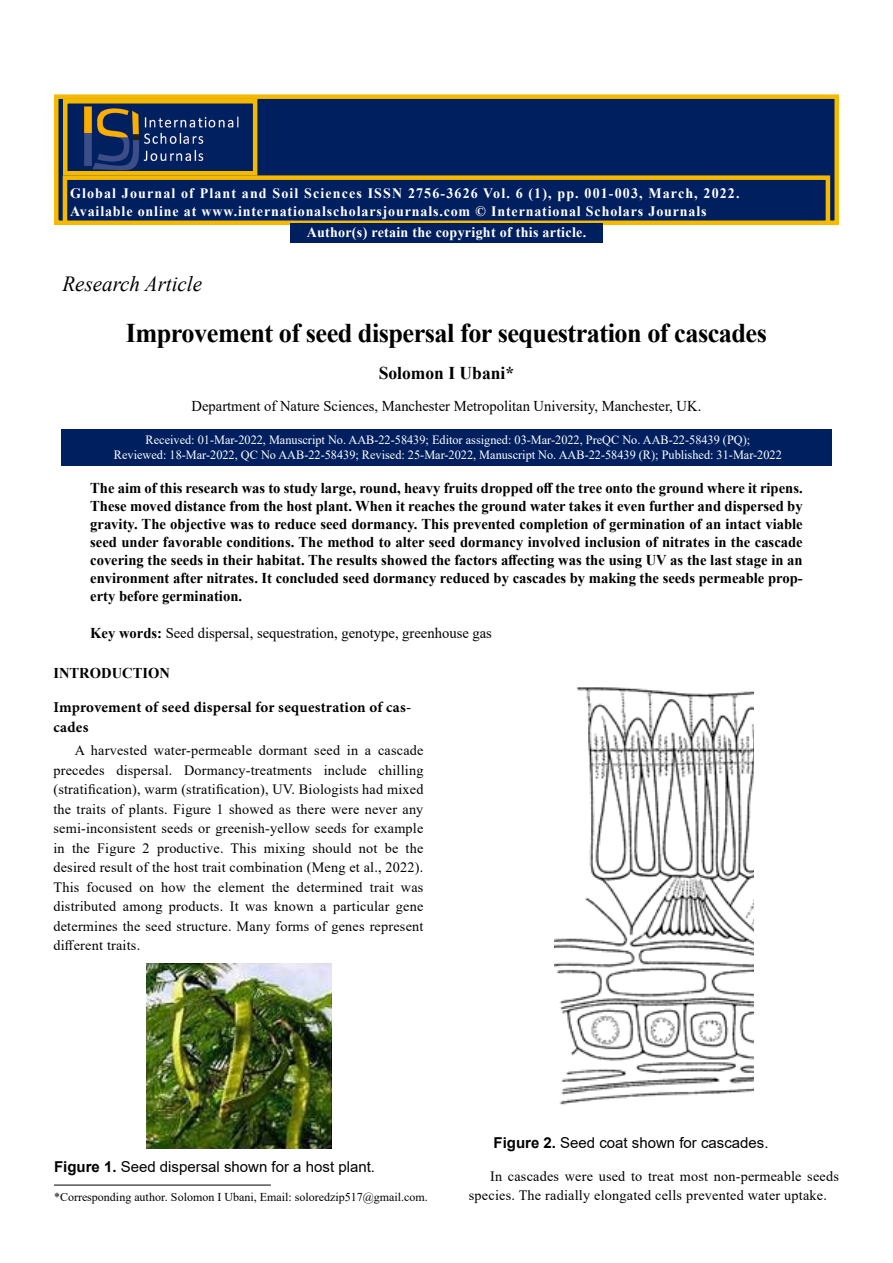
<style>
.page{position:relative;width:893px;height:1263px;background:#fff}
.page>*{position:absolute;margin:0;border:0;box-sizing:border-box;transform-origin:0 0}
.t1{font:700 27px "Times New Roman";letter-spacing:-.02em;color:#000}
.t2{font:italic 21.6px "Times New Roman";color:#000}
.t3{font:700 18px "Times New Roman";color:#000}
.t4{font:700 15px/18px "Times New Roman";color:#000;text-align:justify}
.t5{font:15px "Times New Roman";color:#000}
.t6{font:15px "Arial";color:#000}
.t7{font:700 15px/19.5px "Minion Pro";letter-spacing:.015em;color:#000}
.t8{font:700 14.4px/17.2px "Times New Roman";letter-spacing:.06em;color:#fff}
.t9{font:700 14.4px "Times New Roman";letter-spacing:.02em;color:#fff}
.t10{font:14.25px/19.5px "Times New Roman";letter-spacing:.015em;color:#000;text-align:justify}
.t11{font:12.6px/15.1px "Times New Roman";color:#fff;text-align:center}
.t12{font:12px "Times New Roman";color:#000}
.s1{font-weight:700}
</style>
<div class="page">
<div style="left:54px;top:94px;width:785px;height:131px;background:#001f5f;border:4px solid #f5ba00"></div>
<div style="left:63px;top:175px;width:767px;height:50px;background:#001f5f;border:4px solid #f5ba00"></div>
<img style="left:84px;top:106px;width:155px;height:65px">
<div style="left:63px;top:99px;width:194px;height:77px;border:4px solid #f5ba00"></div>
<div style="left:290px;top:224px;width:313px;height:19px;background:#001f5f"></div>
<div style="left:61px;top:429px;width:771px;height:36px;background:#001f5f"></div>
<hr style="left:54px;top:1185px;width:217px;height:1px;background:#000">
<img style="left:146px;top:963px;width:186px;height:186px">
<img style="left:555px;top:687px;width:198px;height:418px">
<p class="t8" style="left:70px;top:184px;width:671px">Global Journal of Plant and Soil Sciences ISSN 2756-3626 Vol. 6 (1), pp. 001-003, March, 2022.<br>Available online at www.internationalscholarsjournals.com © International Scholars Journals</p>
<p class="t9" style="left:307px;top:222px;width:281px">Author(s) retain the copyright of this article.</p>
<h2 class="t2" style="left:62px;top:269px;width:141px">Research Article</h2>
<h1 class="t1" style="left:126px;top:313px;width:643px">Improvement of seed dispersal for sequestration of cascades</h1>
<p class="t3" style="left:379px;top:360px;width:137px">Solomon I Ubani*</p>
<p class="t5" style="left:192px;top:396px;width:511px">Department of Nature Sciences, Manchester Metropolitan University, Manchester, UK.</p>
<p class="t11" style="left:114px;top:431px;width:669px">Received: 01-Mar-2022, Manuscript No. AAB-22-58439; Editor assigned: 03-Mar-2022, PreQC No. AAB-22-58439 (PQ);<br>Reviewed: 18-Mar-2022, QC No AAB-22-58439; Revised: 25-Mar-2022, Manuscript No. AAB-22-58439 (R); Published: 31-Mar-2022</p>
<p class="t4" style="left:90px;top:478px;width:714px">The aim of this research was to study large, round, heavy fruits dropped off the tree onto the ground where it ripens.<br>These moved distance from the host plant. When it reaches the ground water takes it even further and dispersed by gravity. The objective was to reduce seed dormancy. This prevented completion of germination of an intact viable seed under favorable conditions. The method to alter seed dormancy involved inclusion of nitrates in the cascade covering the seeds in their habitat. The results showed the factors affecting was the using UV as the last stage in an environment after nitrates. It concluded seed dormancy reduced by cascades by making the seeds permeable prop&shy;erty before germination.</p>
<p class="t5" style="left:90px;top:623px;width:403px"><span class="s1">Key words:</span> Seed dispersal, sequestration, genotype, greenhouse gas</p>
<p class="t4" style="left:53px;top:663px;width:118px">INTRODUCTION</p>
<p class="t7" style="left:53px;top:697px;width:359px">Improvement of seed dispersal for sequestration of cas&shy;cades</p>
<p class="t10" style="left:53px;top:740px;width:372px;text-indent:21px">A harvested water-permeable dormant seed in a cascade precedes dispersal. Dormancy-treatments include chilling (stratification), warm (stratification), UV. Biologists had mixed the traits of plants. Figure 1 showed as there were never any semi-inconsistent seeds or greenish-yellow seeds for example in the Figure 2 productive. This mixing should not be the desired result of the host trait combination (Meng et al., 2022).<br>This focused on how the element the determined trait was distributed among products. It was known a particular gene determines the seed structure. Many forms of genes represent different traits.</p>
<p class="t6" style="left:54px;top:1156px;width:322px"><span class="s1">Figure 1.</span> Seed dispersal shown for a host plant.</p>
<p class="t6" style="left:494px;top:1132px;width:277px"><span class="s1">Figure 2.</span> Seed coat shown for cascades.</p>
<p class="t10" style="left:490px;top:1166px;width:350px">In cascades were used to treat most non-permeable seeds</p>
<p class="t12" style="left:54px;top:1188px;width:375px">*Corresponding author. Solomon I Ubani, Email: soloredzip517@gmail.com.</p>
<p class="t10" style="left:469px;top:1185px;width:360px">species. The radially elongated cells prevented water uptake.</p>
</div>
